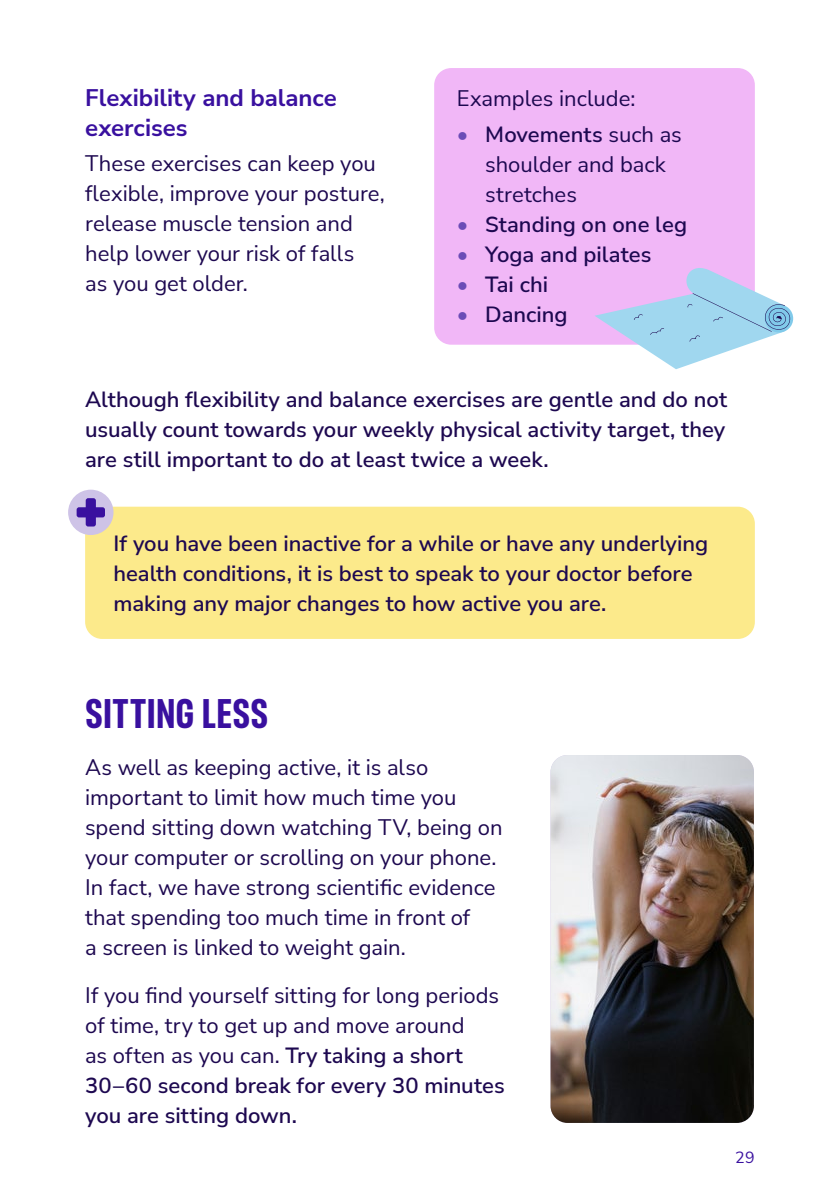
<style>
.page{position:relative;width:840px;height:1191px;background:#fff}
.page>*{position:absolute;margin:0;border:0;box-sizing:border-box;transform-origin:0 0}
.t1{font:700 42px "FS Industrie Cd";color:#39109f}
.t2{font:700 24px/30px "Nunito Sans";color:#39109f}
.t3{font:22px/30px "Nunito Sans";color:#1d0850}
.t4{font:600 22px/30px "Nunito Sans";color:#1d0850}
.t5{font:16px "Nunito Sans";color:#39109f}
.s1{color:#6b4cb7}
.s2{font-weight:600}
.s3{font-weight:400;color:#6b4cb7}
</style>
<div class="page">
<div style="left:434px;top:68px;width:320px;height:277px;background:#f1b7f7;border-radius:17px"></div>
<div style="left:85px;top:506px;width:669px;height:133px;background:#fcea8b;border-radius:17px"></div>
<div style="left:764px;top:304px;width:28px;height:28px;background:#81caea;border-radius:50%"></div>
<svg style="left:594px;top:261px;width:197px;height:108px"></svg>
<div style="left:68px;top:489px;width:45px;height:46px;background:#cec3e7;border-radius:50%"></div>
<div style="left:86px;top:498px;width:10px;height:28px;background:#39109f;border-radius:2px"></div>
<div style="left:77px;top:507px;width:28px;height:10px;background:#39109f;border-radius:2px"></div>
<img style="left:550px;top:755px;width:203px;height:368px">
<p class="t2" style="left:85px;top:81px;width:253px">Flexibility and balance exercises</p>
<p class="t3" style="left:85px;top:148px;width:301px">These exercises can keep you flexible, improve your posture, release muscle tension and help lower your risk of falls<br>as you get older.</p>
<p class="t3" style="left:456px;top:83px;width:180px">Examples include:</p>
<p class="t3" style="left:485px;top:118px;width:198px;text-indent:-28px"><span class="s1">•</span> <span class="s2">Movements</span> such as shoulder and back stretches</p>
<p class="t4" style="left:456px;top:208px;width:231px"><span class="s3">•</span> Standing on one leg</p>
<p class="t4" style="left:456px;top:238px;width:196px"><span class="s3">•</span> Yoga and pilates</p>
<p class="t4" style="left:456px;top:268px;width:93px"><span class="s3">•</span> Tai chi</p>
<p class="t4" style="left:456px;top:298px;width:112px"><span class="s3">•</span> Dancing</p>
<p class="t4" style="left:85px;top:384px;width:643px;text-align:justify">Although flexibility and balance exercises are gentle and do not usually count towards your weekly physical activity target, they are still important to do at least twice a week.</p>
<p class="t4" style="left:113px;top:527px;width:596px">If you have been inactive for a while or have any underlying health conditions, it is best to speak to your doctor before making any major changes to how active you are.</p>
<h1 class="t1" style="left:85px;top:688px;width:184px">SITTING LESS</h1>
<p class="t3" style="left:85px;top:752px;width:419px">As well as keeping active, it is also important to limit how much time you spend sitting down watching TV, being on your computer or scrolling on your phone.<br>In fact, we have strong scientific evidence that spending too much time in front of<br>a screen is linked to weight gain.</p>
<p class="t3" style="left:85px;top:979px;width:421px">If you find yourself sitting for long periods of time, try to get up and move around<br>as often as you can. <span class="s2">Try taking a short 30–60 second break for every 30 minutes you are sitting down.</span></p>
<p class="t5" style="left:734px;top:1146px;width:21px">29</p>
</div>
